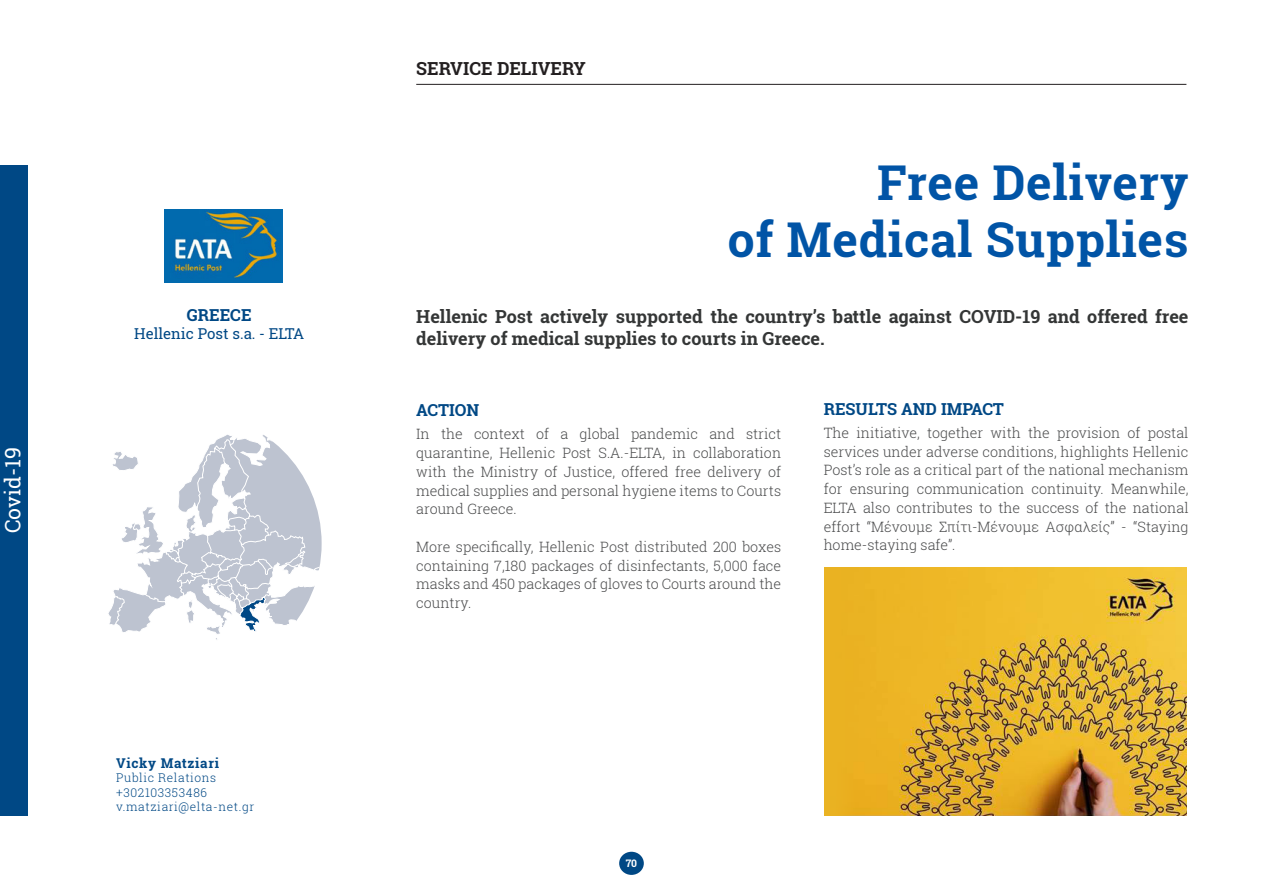
<style>
.page{position:relative;width:1263px;height:893px;background:#fff}
.page>*{position:absolute;margin:0;border:0;box-sizing:border-box;transform-origin:0 0}
.Titre_Bleu{font:700 48px/57px "Roboto Slab";letter-spacing:.015em;color:#0154a6;text-align:right}
.t1{font:21.3px "Roboto Slab";color:#fff}
.t2{font:700 18px/21.6px "Roboto Slab";color:#343636}
.Rubrique{font:700 18px "Roboto Slab";color:#231f20}
.Texte_standard{font:700 16.5px "Roboto Slab";color:#004885}
.Pays-Poste{font:700 16.5px "Roboto Slab";color:#004885}
.Pays-Poste-2{font:15px "Roboto Slab";color:#004885}
.t3{font:300 14.25px/18.8px "Roboto Slab";color:#4b4c4d;text-align:justify}
.Texte_carte_visite{font:700 13.5px "Roboto Slab";letter-spacing:.05em;color:#004885}
.Texte_carte_visite-2{font:300 12px "Roboto Slab";letter-spacing:.05em;color:#004885}
.t4{font:700 10.35px "Roboto Slab";color:#fff}
</style>
<div class="page">
<div style="left:0;top:165px;width:28px;height:650px;background:#004885"></div>
<div style="left:619px;top:852px;width:25px;height:23px;background:#004885;border-radius:50%"></div>
<img style="left:831px;top:567px;width:355px;height:248px">
<hr style="left:416px;top:84px;width:770px;height:1px;background:#231f20">
<svg style="left:108px;top:434px;width:214px;height:206px"></svg>
<img style="left:164px;top:209px;width:118px;height:73px">
<h2 class="t1" style="left:-2px;top:533px;width:88px;rotate:-90deg">Covid-19</h2>
<p class="Pays-Poste" style="left:187px;top:304px;width:66px">GREECE</p>
<p class="Pays-Poste-2" style="left:134px;top:324px;width:172px">Hellenic Post s.a. - ELTA</p>
<p class="Texte_carte_visite" style="left:116px;top:754px;width:104px">Vicky Matziari</p>
<p class="Texte_carte_visite-2" style="left:116px;top:770px;width:102px">Public Relations</p>
<p class="Texte_carte_visite-2" style="left:116px;top:784px;width:93px">+302103353486</p>
<p class="Texte_carte_visite-2" style="left:116px;top:798px;width:140px">v.matziari@elta-net.gr</p>
<p class="Rubrique" style="left:416px;top:56px;width:171px">SERVICE DELIVERY</p>
<p class="Titre_Bleu" style="left:728px;top:154px;width:462px">Free Delivery<br>of Medical Supplies</p>
<p class="t2" style="left:416px;top:305px;width:774px">Hellenic Post actively supported the country’s battle against COVID-19 and offered free delivery of medical supplies to courts in Greece.</p>
<p class="Texte_standard" style="left:416px;top:399px;width:65px">ACTION</p>
<p class="t3" style="left:416px;top:425px;width:366px">In the context of a global pandemic and strict quarantine, Hellenic Post S.A.-ELTA, in collaboration with the Ministry of Justice, offered free delivery of medical supplies and personal hygiene items to Courts around Greece.</p>
<p class="t3" style="left:416px;top:537px;width:366px">More specifically, Hellenic Post distributed 200 boxes containing 7,180 packages of disinfectants, 5,000 face masks and 450 packages of gloves to Courts around the country.</p>
<p class="Texte_standard" style="left:824px;top:398px;width:182px">RESULTS AND IMPACT</p>
<p class="t3" style="left:824px;top:423px;width:366px">The initiative, together with the provision of postal services under adverse conditions, highlights Hellenic Post’s role as a critical part of the national mechanism for ensuring communication continuity. Meanwhile, ELTA also contributes to the success of the national effort “Μένουμε Σπίτι-Μένουμε Ασφαλείς” - “Staying home-staying safe”.</p>
<p class="t4" style="left:626px;top:856px;width:13px">70</p>
</div>
